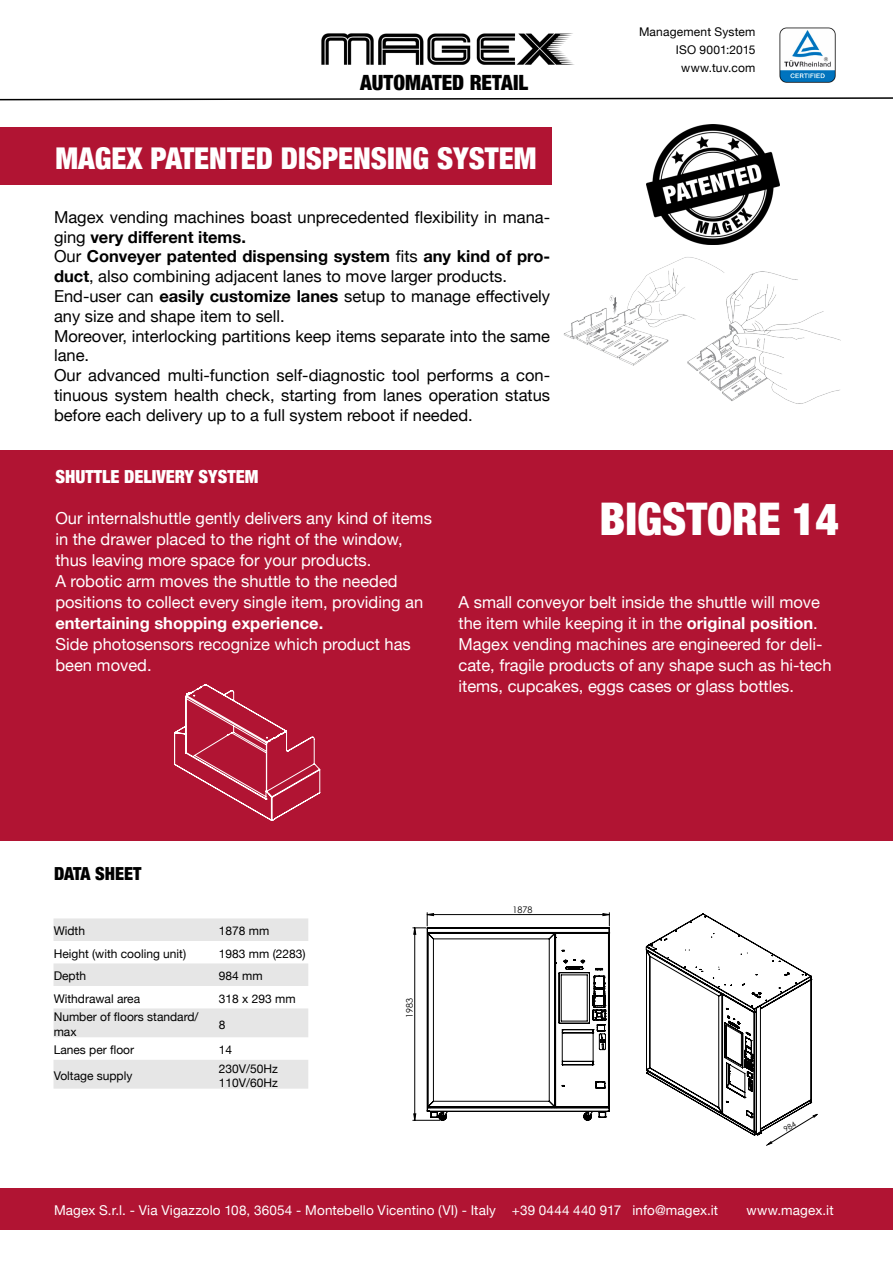
<style>
.page{position:relative;width:893px;height:1263px;background:#fff}
.page>*{position:absolute;margin:0;border:0;box-sizing:border-box;transform-origin:0 0}
.Titolo_-_Sottile__al{font:900 condensed 45px "Helvetica Neue";color:#fff}
.t1{font:900 condensed 30px "Helvetica Neue";color:#fff}
.t2{font:900 condensed 21px "Helvetica Neue";color:#000}
.t3{font:900 condensed 18px "Helvetica Neue";color:#fff}
.t4{font:900 condensed 18px "Helvetica Neue";color:#000}
.t5{font:16.5px/21px "Helvetica Neue";color:#fff}
.paragrafo_H11{font:16.5px/19.8px "Helvetica Neue";color:#000}
.Paragraph_Style_1{font:16.5px/19.8px "Helvetica Neue";color:#000}
.t6{font:13.5px "Helvetica Neue";letter-spacing:.01em;color:#fff}
.paragrafo_H11-2{font:12px/18px "Helvetica Neue";color:#000;text-align:right}
.t7{font:9px "Century Gothic";color:#000}
.s1{font-weight:700}
</style>
<div class="page">
<img style="left:321px;top:33px;width:253px;height:32px">
<svg style="left:0;top:97px;width:893px;height:4px"></svg>
<img style="left:779px;top:27px;width:56px;height:56px">
<div style="left:0;top:1188px;width:893px;height:42px;background:#b11433"></div>
<div style="left:0;top:450px;width:893px;height:390px;background:#b11433"></div>
<img style="left:563px;top:257px;width:278px;height:147px">
<img style="left:646px;top:124px;width:133px;height:120px">
<div style="left:0;top:127px;width:551px;height:57px;background:#b11433"></div>
<svg style="left:174px;top:684px;width:146px;height:137px"></svg>
<svg style="left:413px;top:913px;width:197px;height:208px"></svg>
<svg style="left:54px;top:918px;width:254px;height:171px"></svg>
<svg style="left:646px;top:914px;width:171px;height:231px"></svg>
<p class="t2" style="left:360px;top:65px;width:169px">AUTOMATED RETAIL</p>
<p class="t1" style="left:55px;top:134px;width:483px">MAGEX PATENTED DISPENSING SYSTEM</p>
<p class="paragrafo_H11" style="left:54px;top:208px;width:498px">Magex vending machines boast unprecedented flexibility in mana&shy;ging <span class="s1">very different items.</span></p>
<p class="paragrafo_H11" style="left:54px;top:248px;width:498px">Our <span class="s1">Conveyer patented dispensing system</span> fits <span class="s1">any kind of pro&shy;duct</span>, also combining adjacent lanes to move larger products.</p>
<p class="paragrafo_H11" style="left:54px;top:287px;width:498px">End-user can <span class="s1">easily customize lanes</span> setup to manage effectively any size and shape item to sell.</p>
<p class="Paragraph_Style_1" style="left:54px;top:327px;width:498px">Moreover, interlocking partitions keep items separate into the same lane.</p>
<p class="paragrafo_H11" style="left:54px;top:366px;width:498px;text-align:justify">Our advanced multi-function self-diagnostic tool performs a con&shy;tinuous system health check, starting from lanes operation status before each delivery up to a full system reboot if needed.</p>
<p class="paragrafo_H11-2" style="left:639px;top:23px;width:118px">Management System<br>ISO 9001:2015 www.tuv.com</p>
<p class="t3" style="left:55px;top:462px;width:204px">SHUTTLE DELIVERY SYSTEM</p>
<p class="t5" style="left:55px;top:509px;width:378px">Our internalshuttle gently delivers any kind of items in the drawer placed to the right of the window, thus leaving more space for your products.</p>
<p class="t5" style="left:55px;top:572px;width:369px">A robotic arm moves the shuttle to the needed positions to collect every single item, providing an <span class="s1">entertaining shopping experience.</span></p>
<p class="t5" style="left:55px;top:635px;width:357px">Side photosensors recognize which product has been moved.</p>
<p class="Titolo_-_Sottile__al" style="left:600px;top:482px;width:241px">BIGSTORE 14</p>
<p class="t5" style="left:458px;top:593px;width:363px">A small conveyor belt inside the shuttle will move the item while keeping it in the <span class="s1">original position</span>.</p>
<p class="t5" style="left:458px;top:635px;width:375px">Magex vending machines are engineered for deli&shy;cate, fragile products of any shape such as hi-tech items, cupcakes, eggs cases or glass bottles.</p>
<p class="t4" style="left:54px;top:859px;width:89px">DATA SHEET</p>
<p class="paragrafo_H11-2" style="left:54px;top:923px;width:33px">Width</p>
<p class="paragrafo_H11-2" style="left:219px;top:923px;width:52px">1878 mm</p>
<p class="paragrafo_H11-2" style="left:54px;top:945px;width:134px">Height (with cooling unit)</p>
<p class="paragrafo_H11-2" style="left:219px;top:945px;width:88px">1983 mm (2283)</p>
<p class="paragrafo_H11-2" style="left:54px;top:968px;width:34px">Depth</p>
<p class="paragrafo_H11-2" style="left:219px;top:968px;width:45px">984 mm</p>
<p class="paragrafo_H11-2" style="left:54px;top:990px;width:88px">Withdrawal area</p>
<p class="paragrafo_H11-2" style="left:219px;top:990px;width:78px">318 x 293 mm</p>
<p class="paragrafo_H11-2" style="left:54px;top:1009px;width:146px">Number of floors standard/</p>
<p class="paragrafo_H11-2" style="left:54px;top:1023px;width:24px">max</p>
<p class="paragrafo_H11-2" style="left:219px;top:1016px;width:8px">8</p>
<p class="paragrafo_H11-2" style="left:54px;top:1042px;width:82px">Lanes per floor</p>
<p class="paragrafo_H11-2" style="left:219px;top:1042px;width:15px">14</p>
<p class="paragrafo_H11-2" style="left:54px;top:1067px;width:80px">Voltage supply</p>
<p class="paragrafo_H11-2" style="left:219px;top:1060px;width:61px">230V/50Hz</p>
<p class="paragrafo_H11-2" style="left:219px;top:1074px;width:61px">110V/60Hz</p>
<p class="t7" style="left:403px;top:1018px;width:22px;rotate:-90deg">1983</p>
<p class="t7" style="left:512px;top:903px;width:22px">1878</p>
<p class="t6" style="left:54px;top:1200px;width:666px">Magex S.r.l. - Via Vigazzolo 108, 36054 - Montebello Vicentino (VI) - Italy +39 0444 440 917 info@magex.it</p>
<p class="t6" style="left:746px;top:1200px;width:89px">www.magex.it</p>
</div>
